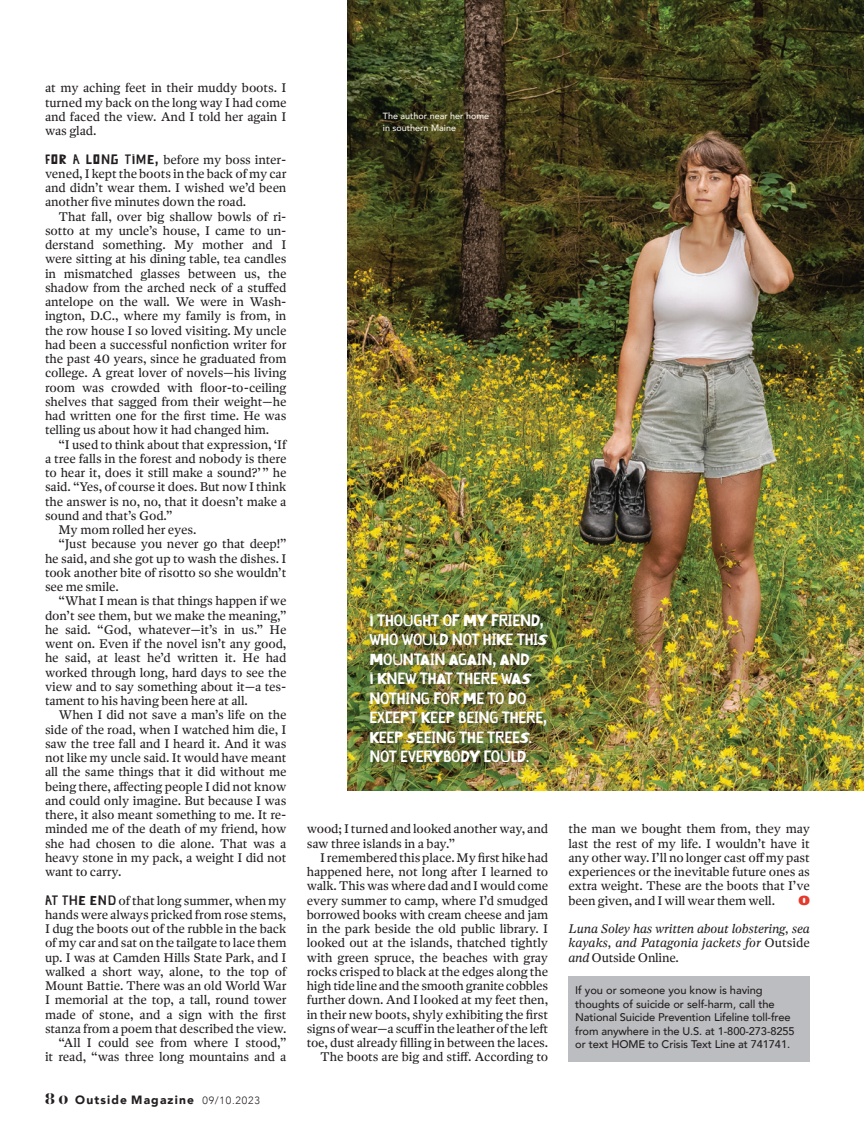
<style>
.page{position:relative;width:864px;height:1134px;background:#fff}
.page>*{position:absolute;margin:0;border:0;box-sizing:border-box;transform-origin:0 0}
.Quiosco_Body{font:18px/19.5px "Pintor OT";letter-spacing:-.01em;color:#fff}
.Quiosco_Body-2{font:13.05px/14.2px "Dejanire Text";letter-spacing:-.01em;color:#231f20;text-align:justify}
.Quiosco_Body_indent{font:italic 13.05px/14.2px "Dejanire Text";letter-spacing:-.01em;color:#231f20;text-align:justify}
.Quiosco_Body-3{font:12.75px "Ultra Pro";color:#e43a2b}
.t1{font:900 12px "Avenir";letter-spacing:.095em;color:#231f20}
.Quiosco_Body-4{font:500 11.1px/13.5px "Avenir";letter-spacing:-.01em;color:#231f20}
.Quiosco_Body_indent-2{font:500 9px/12px "Avenir";color:#f5f2e7}
.s1{font-family:"Pintor OT";font-size:15px}
.s2{font-family:"Narziss";font-weight:800;font-size:16.5px}
.s3{font-weight:300;font-size:10.5px}
.s4{font-style:normal}
</style>
<div class="page">
<img style="left:348px;top:0;width:516px;height:790px">
<div style="left:356px;top:599px;width:205px;height:179px;background:#231f20;opacity:.75"></div>
<div style="left:568px;top:976px;width:242px;height:86px;background:#bcbdc0"></div>
<p class="Quiosco_Body-2" style="left:45px;top:81px;width:243px">at my aching feet in their muddy boots. I turned my back on the long way I had come and faced the view. And I told her again I was glad.</p>
<p class="Quiosco_Body-2" style="left:45px;top:152px;width:243px"><span class="s1">FOR A LONG TIME,</span> before my boss inter&shy;vened, I kept the boots in the back of my car and didn’t wear them. I wished we’d been another five minutes down the road.</p>
<p class="Quiosco_Body-2" style="left:45px;top:209px;width:243px;text-indent:14px">That fall, over big shallow bowls of ri&shy;sotto at my uncle’s house, I came to un&shy;derstand something. My mother and I were sitting at his dining table, tea candles in mismatched glasses between us, the shadow from the arched neck of a stuffed antelope on the wall. We were in Wash&shy;ington, D.C., where my family is from, in the row house I so loved visiting. My uncle had been a successful nonfiction writer for the past 40 years, since he graduated from college. A great lover of novels—his living room was crowded with floor-to-ceiling shelves that sagged from their weight—he had written one for the first time. He was telling us about how it had changed him.</p>
<p class="Quiosco_Body-2" style="left:45px;top:437px;width:243px;text-indent:14px">“I used to think about that expression, ‘If a tree falls in the forest and nobody is there to hear it, does it still make a sound?’” he said. “Yes, of course it does. But now I think the answer is no, no, that it doesn’t make a sound and that’s God.”</p>
<p class="Quiosco_Body-2" style="left:58px;top:522px;width:140px">My mom rolled her eyes.</p>
<p class="Quiosco_Body-2" style="left:45px;top:537px;width:243px;text-indent:14px">“Just because you never go that deep!” he said, and she got up to wash the dishes. I took another bite of risotto so she wouldn’t see me smile.</p>
<p class="Quiosco_Body-2" style="left:45px;top:594px;width:243px;text-indent:14px">“What I mean is that things happen if we don’t see them, but we make the meaning,” he said. “God, whatever—it’s in us.” He went on. Even if the novel isn’t any good, he said, at least he’d written it. He had worked through long, hard days to see the view and to say something about it—a tes&shy;tament to his having been here at all.</p>
<p class="Quiosco_Body-2" style="left:45px;top:708px;width:243px;text-indent:14px">When I did not save a man’s life on the side of the road, when I watched him die, I saw the tree fall and I heard it. And it was not like my uncle said. It would have meant all the same things that it did without me being there, affecting people I did not know and could only imagine. But because I was there, it also meant something to me. It re&shy;minded me of the death of my friend, how she had chosen to die alone. That was a heavy stone in my pack, a weight I did not want to carry.</p>
<p class="Quiosco_Body-2" style="left:45px;top:893px;width:243px"><span class="s1">AT THE END</span> of that long summer, when my hands were always pricked from rose stems, I dug the boots out of the rubble in the back of my car and sat on the tailgate to lace them up. I was at Camden Hills State Park, and I walked a short way, alone, to the top of Mount Battie. There was an old World War I memorial at the top, a tall, round tower made of stone, and a sign with the first stanza from a poem that described the view.</p>
<p class="Quiosco_Body-2" style="left:45px;top:1035px;width:243px;text-align:right">“All I could see from where I stood,”<br>it read, “was three long mountains and a</p>
<p class="t1" style="left:45px;top:1090px;width:216px"><span class="s2">80</span> Outside Magazine <span class="s3">09/10.2023</span></p>
<p class="Quiosco_Body_indent-2" style="left:383px;top:109px;width:108px">The author near her home in southern Maine</p>
<p class="Quiosco_Body" style="left:369px;top:611px;width:179px">I THOUGHT OF MY FRIEND,<br>WHO WOULD NOT HIKE THIS<br>MOUNTAIN AGAIN, AND<br>I KNEW THAT THERE WAS<br>NOTHING FOR ME TO DO<br>EXCEPT KEEP BEING THERE,<br>KEEP SEEING THE TREES.<br>NOT EVERYBODY COULD.</p>
<p class="Quiosco_Body-2" style="left:307px;top:822px;width:243px">wood; I turned and looked another way, and saw three islands in a bay.”</p>
<p class="Quiosco_Body-2" style="left:307px;top:850px;width:243px;text-indent:14px">I remembered this place. My first hike had happened here, not long after I learned to walk. This was where dad and I would come every summer to camp, where I’d smudged borrowed books with cream cheese and jam in the park beside the old public library. I looked out at the islands, thatched tightly with green spruce, the beaches with gray rocks crisped to black at the edges along the high tide line and the smooth granite cobbles further down. And I looked at my feet then, in their new boots, shyly exhibiting the first signs of wear—a scuff in the leather of the left toe, dust already filling in between the laces.</p>
<p class="Quiosco_Body-2" style="left:320px;top:1050px;width:230px">The boots are big and stiff. According to</p>
<p class="Quiosco_Body-2" style="left:568px;top:822px;width:243px">the man we bought them from, they may last the rest of my life. I wouldn’t have it any other way. I’ll no longer cast off my past experiences or the inevitable future ones as extra weight. These are the boots that I’ve been given, and I will wear them well.</p>
<p class="Quiosco_Body-3" style="left:799px;top:892px;width:13px">O</p>
<p class="Quiosco_Body_indent" style="left:568px;top:921px;width:243px">Luna Soley has written about lobstering, sea kayaks, and Patagonia jackets for <span class="s4">Outside </span>and <span class="s4">Outside Online.</span></p>
<p class="Quiosco_Body-4" style="left:575px;top:983px;width:221px">If you or someone you know is having thoughts of suicide or self-harm, call the National Suicide Prevention Lifeline toll-free from anywhere in the U.S. at 1-800-273-8255 or text HOME to Crisis Text Line at 741741.</p>
</div>
